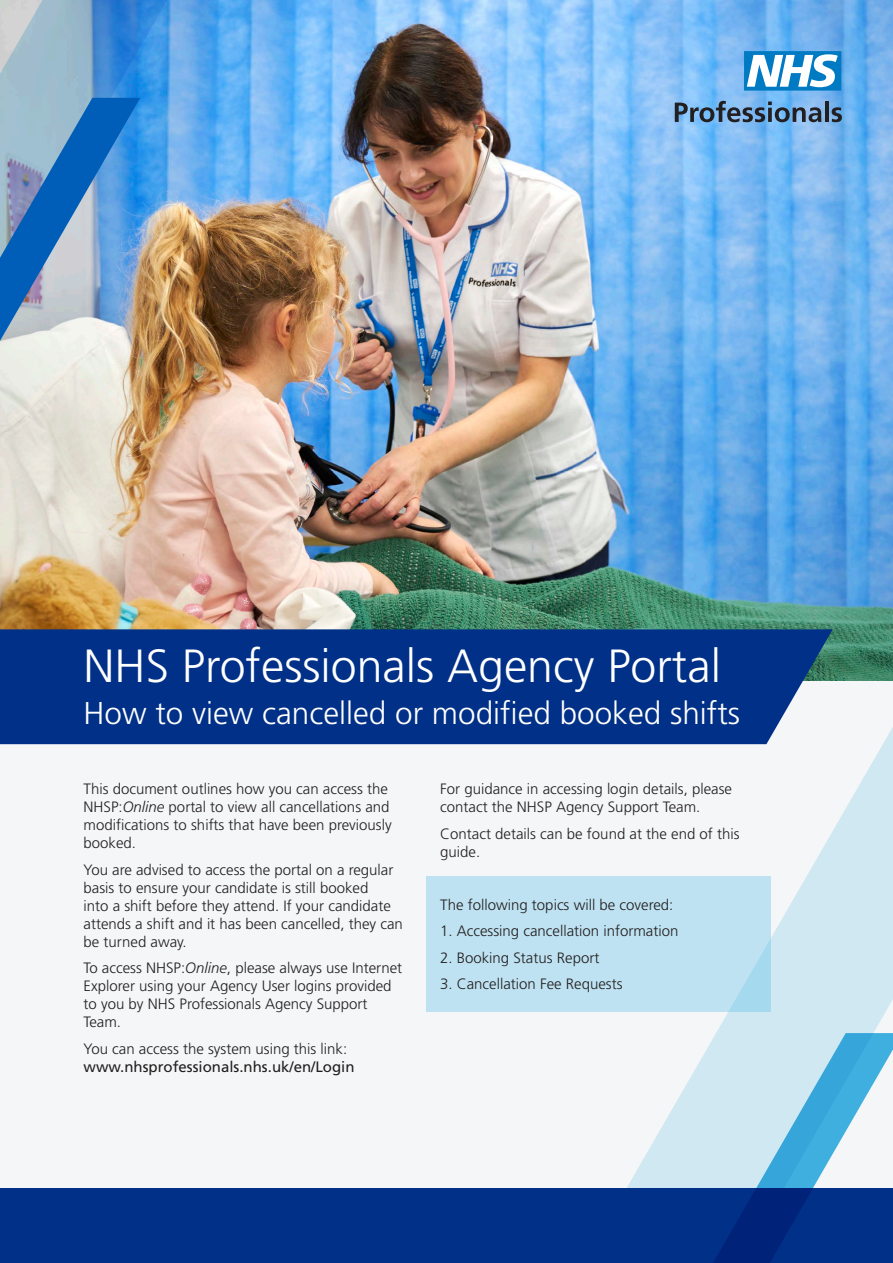
<style>
.page{position:relative;width:893px;height:1263px;background:#f4f6f7}
.page>*{position:absolute;margin:0;border:0;box-sizing:border-box;transform-origin:0 0}
.t1{font:300 46.5px "Frutiger LT Std";color:#fff}
.t2{font:300 31.5px "Frutiger LT Std";color:#fff}
.t3{font:300 15px/18px "Frutiger LT Std";color:#231f20}
.t4{font:15px "Frutiger LT Std";color:#231f20}
.s1{font-style:italic}
</style>
<div class="page">
<svg style="left:519px;top:727px;width:374px;height:461px"></svg>
<img style="left:196px;top:0;width:697px;height:681px">
<img style="left:0;top:0;width:196px;height:629px">
<svg style="left:0;top:98px;width:140px;height:243px;background:#6c9bc9"></svg>
<div style="left:0;top:1188px;width:893px;height:75px;background:#003087"></div>
<svg style="left:675px;top:51px;width:167px;height:71px;background:#70a9d6"></svg>
<div style="left:0;top:629px;width:833px;height:115px;background:#003087"></div>
<div style="left:426px;top:877px;width:344px;height:135px;background:#bee2f1"></div>
<svg style="left:648px;top:1033px;width:245px;height:230px"></svg>
<p class="t1" style="left:84px;top:640px;width:639px">NHS Professionals Agency Portal</p>
<p class="t2" style="left:84px;top:696px;width:658px">How to view cancelled or modified booked shifts</p>
<p class="t3" style="left:84px;top:780px;width:310px">This document outlines how you can access the NHSP:<span class="s1">Online</span> portal to view all cancellations and modifications to shifts that have been previously booked.</p>
<p class="t3" style="left:84px;top:861px;width:321px">You are advised to access the portal on a regular basis to ensure your candidate is still booked<br>into a shift before they attend. If your candidate attends a shift and it has been cancelled, they can be turned away.</p>
<p class="t3" style="left:84px;top:959px;width:320px">To access NHSP:<span class="s1">Online</span>, please always use Internet Explorer using your Agency User logins provided to you by NHS Professionals Agency Support Team.</p>
<p class="t3" style="left:84px;top:1040px;width:265px">You can access the system using this link:</p>
<p class="t4" style="left:84px;top:1058px;width:272px">www.nhsprofessionals.nhs.uk/en/Login</p>
<p class="t3" style="left:440px;top:780px;width:293px">For guidance in accessing login details, please contact the NHSP Agency Support Team.</p>
<p class="t3" style="left:440px;top:825px;width:301px">Contact details can be found at the end of this guide.</p>
<p class="t3" style="left:440px;top:896px;width:235px">The following topics will be covered:</p>
<p class="t3" style="left:440px;top:922px;width:240px">1. Accessing cancellation information</p>
<p class="t3" style="left:440px;top:949px;width:161px">2. Booking Status Report</p>
<p class="t3" style="left:440px;top:975px;width:184px">3. Cancellation Fee Requests</p>
</div>
